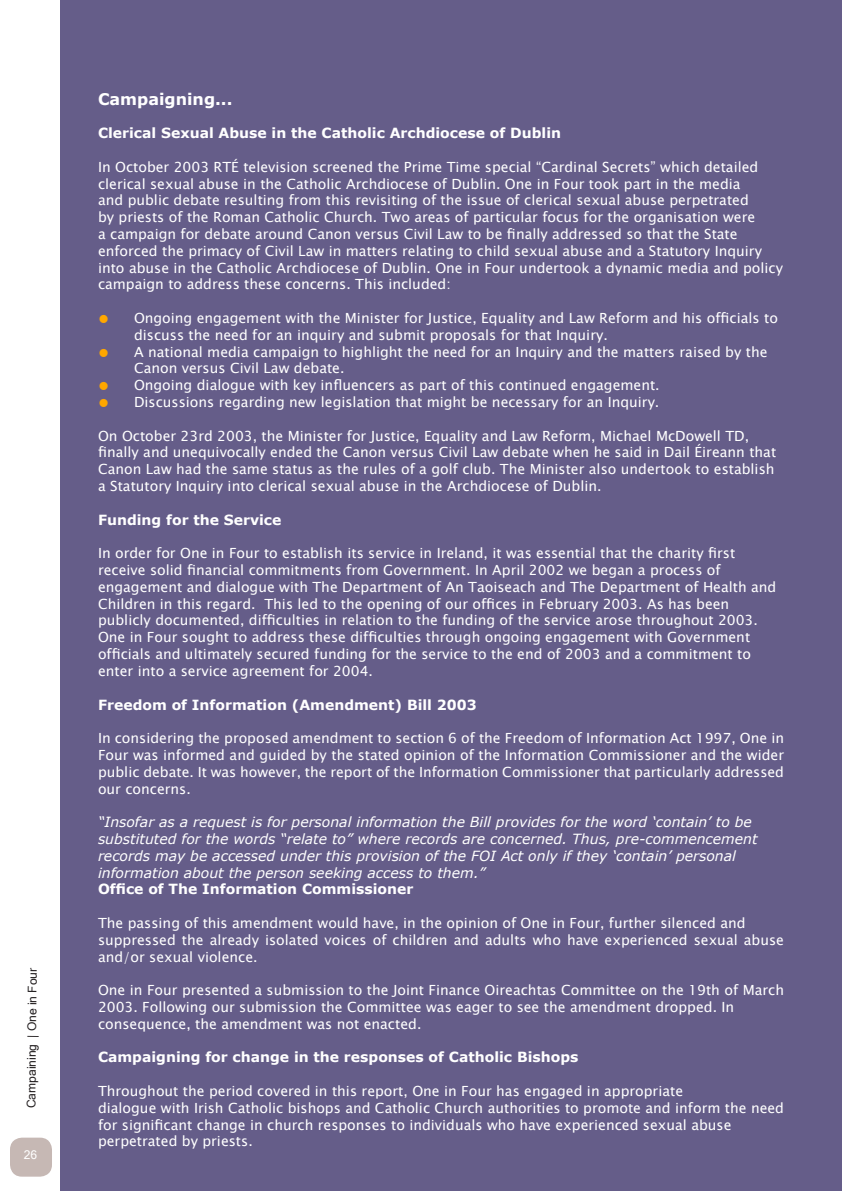
<style>
.page{position:relative;width:842px;height:1191px;background:#fff}
.page>*{position:absolute;margin:0;border:0;box-sizing:border-box;transform-origin:0 0}
.t1{font:700 16px "Verdana";color:#fff}
.t2{font:14px/16.8px "Lucida Sans Unicode";color:#fff}
.t3{font:italic 14px/16.8px "Verdana";color:#fff}
.t4{font:700 14px "Verdana";color:#fff}
.t5{font:12px "Microsoft Sans Serif";color:#231f20}
.t6{font:12px "Microsoft Sans Serif";color:#fff}
.s1{color:#ffa700}
</style>
<div class="page">
<div style="left:60px;top:0;width:782px;height:1191px;background:#655d89"></div>
<svg style="left:10px;top:1137px;width:42px;height:39px;background:#cabdba"></svg>
<p class="t5" style="left:24px;top:1108px;width:142px;rotate:-89deg">Campaining | One in Four</p>
<p class="t6" style="left:24px;top:1147px;width:15px">26</p>
<p class="t1" style="left:98px;top:88px;width:136px">Campaigning...</p>
<p class="t4" style="left:98px;top:124px;width:465px">Clerical Sexual Abuse in the Catholic Archdiocese of Dublin</p>
<p class="t2" style="left:98px;top:158px;width:686px">In October 2003 RTÉ television screened the Prime Time special “Cardinal Secrets” which detailed clerical sexual abuse in the Catholic Archdiocese of Dublin. One in Four took part in the media<br>and public debate resulting from this revisiting of the issue of clerical sexual abuse perpetrated<br>by priests of the Roman Catholic Church. Two areas of particular focus for the organisation were<br>a campaign for debate around Canon versus Civil Law to be finally addressed so that the State enforced the primacy of Civil Law in matters relating to child sexual abuse and a Statutory Inquiry into abuse in the Catholic Archdiocese of Dublin. One in Four undertook a dynamic media and policy campaign to address these concerns. This included:</p>
<p class="t2" style="left:134px;top:310px;width:645px;text-indent:-36px"><span class="s1">●</span> Ongoing engagement with the Minister for Justice, Equality and Law Reform and his officials to discuss the need for an inquiry and submit proposals for that Inquiry.</p>
<p class="t2" style="left:134px;top:343px;width:635px;text-indent:-36px"><span class="s1">●</span> A national media campaign to highlight the need for an Inquiry and the matters raised by the<br>Canon versus Civil Law debate.</p>
<p class="t2" style="left:98px;top:377px;width:563px"><span class="s1">●</span> Ongoing dialogue with key influencers as part of this continued engagement.</p>
<p class="t2" style="left:98px;top:394px;width:563px"><span class="s1">●</span> Discussions regarding new legislation that might be necessary for an Inquiry.</p>
<p class="t2" style="left:98px;top:427px;width:680px">On October 23rd 2003, the Minister for Justice, Equality and Law Reform, Michael McDowell TD, finally and unequivocally ended the Canon versus Civil Law debate when he said in Dail Éireann that Canon Law had the same status as the rules of a golf club. The Minister also undertook to establish a Statutory Inquiry into clerical sexual abuse in the Archdiocese of Dublin.</p>
<p class="t4" style="left:98px;top:510px;width:185px">Funding for the Service</p>
<p class="t2" style="left:98px;top:545px;width:680px">In order for One in Four to establish its service in Ireland, it was essential that the charity first receive solid financial commitments from Government. In April 2002 we began a process of engagement and dialogue with The Department of An Taoiseach and The Department of Health and Children in this regard. This led to the opening of our offices in February 2003. As has been publicly documented, difficulties in relation to the funding of the service arose throughout 2003.<br>One in Four sought to address these difficulties through ongoing engagement with Government officials and ultimately secured funding for the service to the end of 2003 and a commitment to enter into a service agreement for 2004.</p>
<p class="t4" style="left:98px;top:695px;width:380px">Freedom of Information (Amendment) Bill 2003</p>
<p class="t2" style="left:98px;top:730px;width:688px;text-align:justify">In considering the proposed amendment to section 6 of the Freedom of Information Act 1997, One in Four was informed and guided by the stated opinion of the Information Commissioner and the wider public debate. It was however, the report of the Information Commissioner that particularly addressed our concerns.</p>
<p class="t3" style="left:98px;top:813px;width:661px">“Insofar as a request is for personal information the Bill provides for the word ‘contain’ to be substituted for the words “relate to” where records are concerned. Thus, pre-commencement records may be accessed under this provision of the FOI Act only if they ‘contain’ personal information about the person seeking access to them.”</p>
<p class="t4" style="left:98px;top:880px;width:317px">Office of The Information Commissioner</p>
<p class="t2" style="left:98px;top:914px;width:687px">The passing of this amendment would have, in the opinion of One in Four, further silenced and suppressed the already isolated voices of children and adults who have experienced sexual abuse and/or sexual violence.</p>
<p class="t2" style="left:98px;top:982px;width:687px">One in Four presented a submission to the Joint Finance Oireachtas Committee on the 19th of March<br>2003. Following our submission the Committee was eager to see the amendment dropped. In consequence, the amendment was not enacted.</p>
<p class="t4" style="left:98px;top:1048px;width:482px">Campaigning for change in the responses of Catholic Bishops</p>
<p class="t2" style="left:98px;top:1082px;width:688px">Throughout the period covered in this report, One in Four has engaged in appropriate<br>dialogue with Irish Catholic bishops and Catholic Church authorities to promote and inform the need for significant change in church responses to individuals who have experienced sexual abuse perpetrated by priests.</p>
</div>
